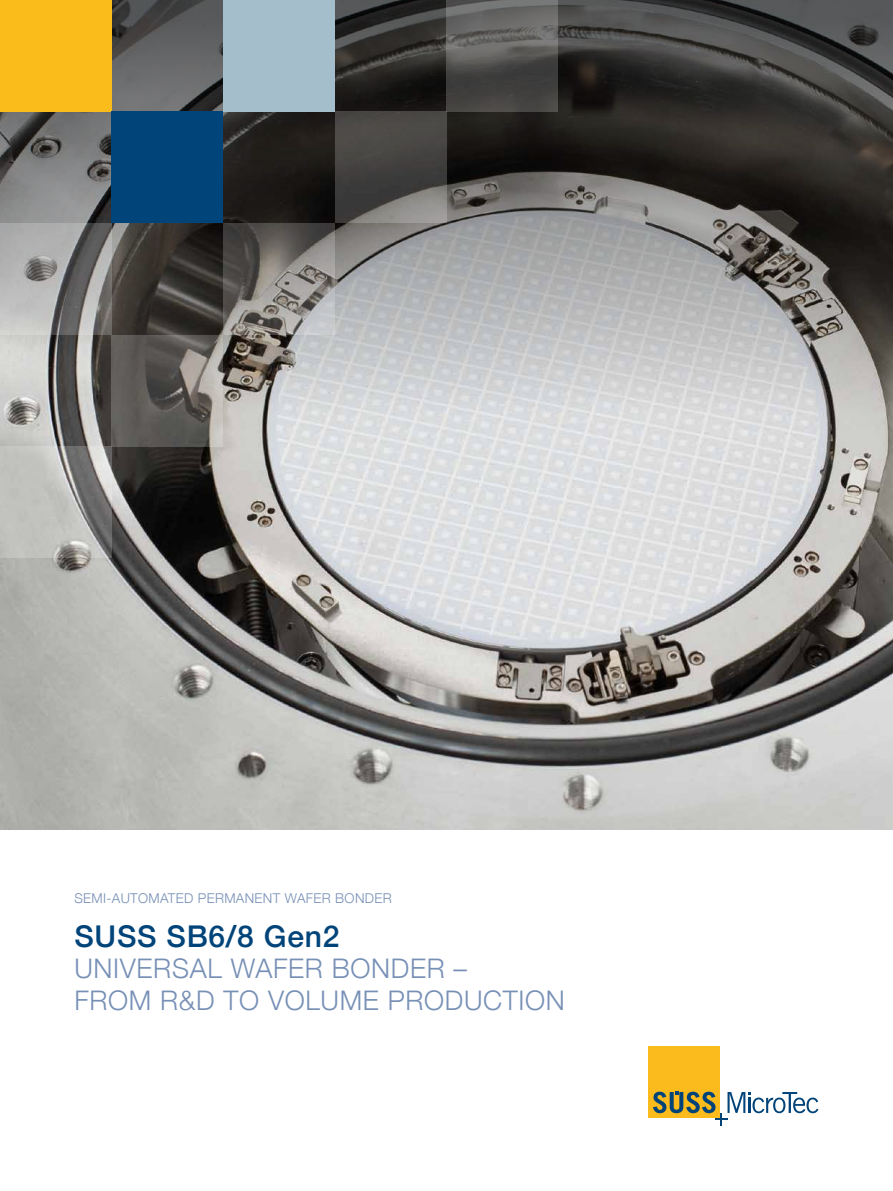
<style>
.page{position:relative;width:893px;height:1191px;background:#fff}
.page>*{position:absolute;margin:0;border:0;box-sizing:border-box;transform-origin:0 0}
.t1{font:500 30px "Helvetica Neue LT";letter-spacing:.025em;color:#00447a}
.t2{font:300 27px/32px "Helvetica Neue LT";letter-spacing:.025em;color:#7790b6}
.t3{font:300 13.5px "Helvetica Neue LT";letter-spacing:.025em;color:#7790b6}
</style>
<div class="page">
<img style="left:0;top:429px;width:893px;height:400px">
<svg style="left:0;top:0;width:893px;height:429px;background:#737271"></svg>
<div style="left:648px;top:1046px;width:72px;height:72px;background:#fbbb1c"></div>
<svg style="left:653px;top:1091px;width:165px;height:34px"></svg>
<div style="left:0;top:0;width:112px;height:112px;background:#fabc1b"></div>
<div style="left:223px;top:0;width:112px;height:112px;background:#a4becc"></div>
<div style="left:112px;top:112px;width:111px;height:111px;background:#00447a"></div>
<svg style="left:0;top:223px;width:112px;height:112px;background:#989897"></svg>
<svg style="left:0;top:446px;width:112px;height:112px;background:#b0b0ad"></svg>
<svg style="left:112px;top:335px;width:111px;height:111px;background:#6a6663"></svg>
<svg style="left:223px;top:223px;width:112px;height:112px;background:#7a7774"></svg>
<svg style="left:335px;top:112px;width:111px;height:111px;background:#514f4d"></svg>
<svg style="left:446px;top:0;width:112px;height:112px;background:#575655"></svg>
<img style="left:0;top:0;width:1px;height:223px">
<p class="t3" style="left:74px;top:889px;width:319px">SEMI-AUTOMATED PERMANENT WAFER BONDER</p>
<p class="t1" style="left:74px;top:918px;width:266px">SUSS SB6/8 Gen2</p>
<p class="t2" style="left:74px;top:952px;width:492px">UNIVERSAL WAFER BONDER –<br>FROM R&amp;D TO VOLUME PRODUCTION</p>
</div>
